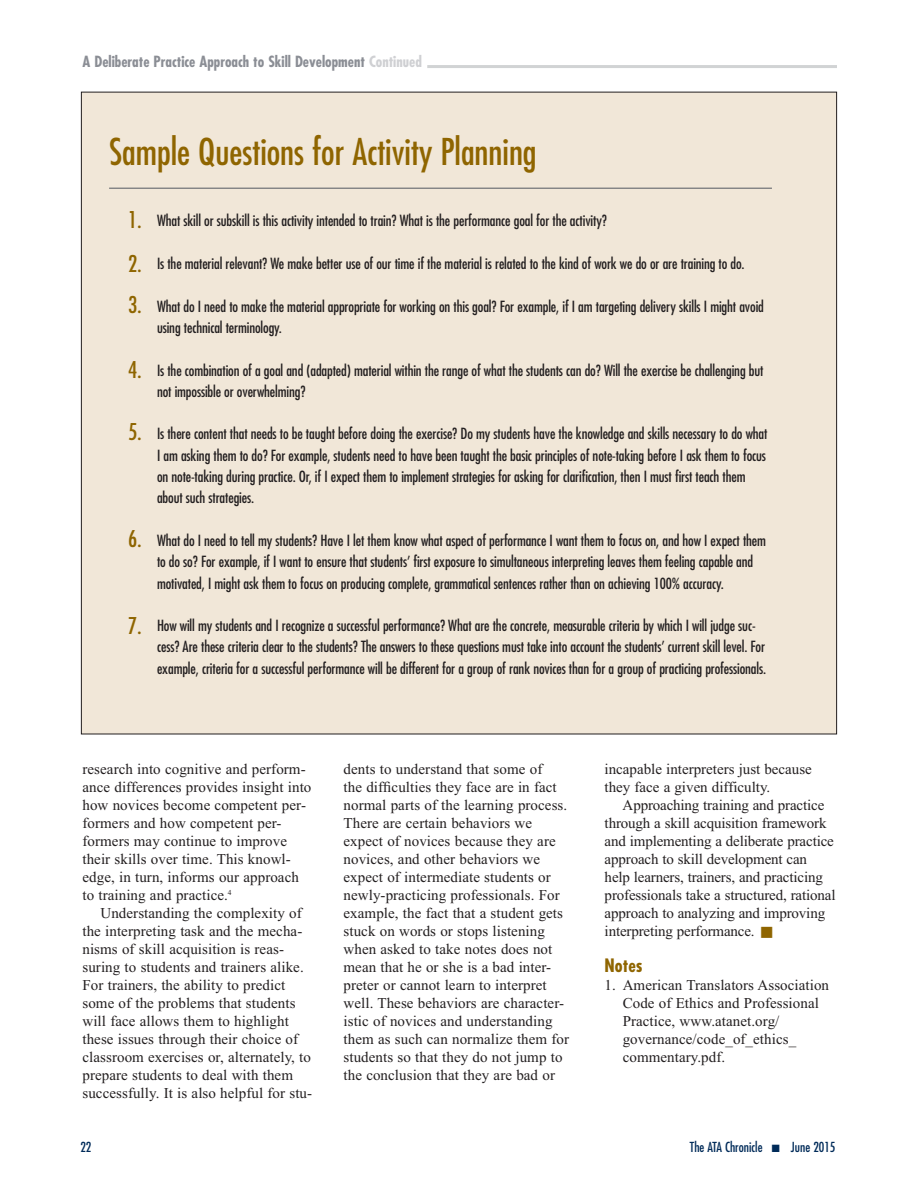
<style>
.page{position:relative;width:918px;height:1188px;background:#fff}
.page>*{position:absolute;margin:0;border:0;box-sizing:border-box;transform-origin:0 0}
.t1{font:condensed 36px "Futura";color:#8f6500}
.t2{font:condensed 22.5px/44.1px "Futura";color:#8f6500}
.t3{font:700 condensed 18px "Futura";color:#8f6500}
.t4{font:15px/18px "Times New Roman";letter-spacing:.005em;color:#231f20}
.t5{font:condensed 15px/21.3px "Futura";letter-spacing:-.01em;color:#231f20}
.t6{font:700 condensed 15px "Futura";color:#8b8e95}
.t7{font:condensed 13.5px "Futura";color:#002b59}
.s1{color:#cfd0d3}
.s2{color:#8f6500}
</style>
<div class="page">
<hr style="left:427px;top:65px;width:410px;height:3px;background:#d1d3d4">
<div style="left:81px;top:92px;width:756px;height:642px;background:#f1e7d8"></div>
<hr style="left:109px;top:188px;width:663px;height:1px;background:#545861">
<p class="t6" style="left:82px;top:55px;width:341px">A Deliberate Practice Approach to Skill Development <span class="s1">Continued</span></p>
<h1 class="t1" style="left:110px;top:135px;width:429px">Sample Questions for Activity Planning</h1>
<h2 class="t2" style="left:128px;top:199px;width:15px">1.<br>2.</h2>
<h2 class="t2" style="left:128px;top:285px;width:15px">3.</h2>
<h2 class="t2" style="left:128px;top:349px;width:15px">4.</h2>
<h2 class="t2" style="left:128px;top:411px;width:15px">5.</h2>
<h2 class="t2" style="left:128px;top:518px;width:15px">6.</h2>
<h2 class="t2" style="left:128px;top:606px;width:15px">7.</h2>
<p class="t5" style="left:157px;top:211px;width:451px">What skill or subskill is this activity intended to train? What is the performance goal for the activity?</p>
<p class="t5" style="left:157px;top:254px;width:589px">Is the material relevant? We make better use of our time if the material is related to the kind of work we do or are training to do.</p>
<p class="t5" style="left:157px;top:297px;width:608px">What do I need to make the material appropriate for working on this goal? For example, if I am targeting delivery skills I might avoid using technical terminology.</p>
<p class="t5" style="left:157px;top:361px;width:608px">Is the combination of a goal and (adapted) material within the range of what the students can do? Will the exercise be challenging but not impossible or overwhelming?</p>
<p class="t5" style="left:157px;top:424px;width:612px">Is there content that needs to be taught before doing the exercise? Do my students have the knowledge and skills necessary to do what I am asking them to do? For example, students need to have been taught the basic principles of note-taking before I ask them to focus on note-taking during practice. Or, if I expect them to implement strategies for asking for clarification, then I must first teach them about such strategies.</p>
<p class="t5" style="left:157px;top:531px;width:611px">What do I need to tell my students? Have I let them know what aspect of performance I want them to focus on, and how I expect them to do so? For example, if I want to ensure that students’ first exposure to simultaneous interpreting leaves them feeling capable and motivated, I might ask them to focus on producing complete, grammatical sentences rather than on achieving 100% accuracy.</p>
<p class="t5" style="left:157px;top:616px;width:611px">How will my students and I recognize a successful performance? What are the concrete, measurable criteria by which I will judge suc&shy;cess? Are these criteria clear to the students? The answers to these questions must take into account the students’ current skill level. For example, criteria for a successful performance will be different for a group of rank novices than for a group of practicing professionals.</p>
<p class="t4" style="left:82px;top:761px;width:230px">research into cognitive and perform&shy;ance differences provides insight into how novices become competent per&shy;formers and how competent per&shy;formers may continue to improve their skills over time. This knowl&shy;edge, in turn, informs our approach to training and practice.<sup>4</sup></p>
<p class="t4" style="left:82px;top:905px;width:231px;text-indent:18px">Understanding the complexity of the interpreting task and the mecha&shy;nisms of skill acquisition is reas&shy;suring to students and trainers alike.<br>For trainers, the ability to predict some of the problems that students will face allows them to highlight these issues through their choice of classroom exercises or, alternately, to prepare students to deal with them successfully. It is also helpful for stu-</p>
<p class="t4" style="left:344px;top:761px;width:227px">dents to understand that some of<br>the difficulties they face are in fact normal parts of the learning process.<br>There are certain behaviors we expect of novices because they are novices, and other behaviors we expect of intermediate students or newly-practicing professionals. For example, the fact that a student gets stuck on words or stops listening when asked to take notes does not mean that he or she is a bad inter&shy;preter or cannot learn to interpret well. These behaviors are character&shy;istic of novices and understanding them as such can normalize them for students so that they do not jump to the conclusion that they are bad or</p>
<p class="t4" style="left:605px;top:761px;width:209px">incapable interpreters just because they face a given difficulty.</p>
<p class="t4" style="left:605px;top:797px;width:232px;text-indent:18px">Approaching training and practice through a skill acquisition framework and implementing a deliberate practice approach to skill development can help learners, trainers, and practicing professionals take a structured, rational approach to analyzing and improving interpreting performance. <span class="s2">■</span></p>
<p class="t3" style="left:605px;top:957px;width:39px">Notes</p>
<p class="t4" style="left:623px;top:977px;width:208px;text-indent:-18px">1. American Translators Association<br>Code of Ethics and Professional<br>Practice, www.atanet.org/ governance/code_of_ethics_ commentary.pdf.</p>
<p class="t7" style="left:80px;top:1141px;width:13px">22</p>
<p class="t7" style="left:690px;top:1141px;width:147px">The ATA Chronicle ■ June 2015</p>
</div>
